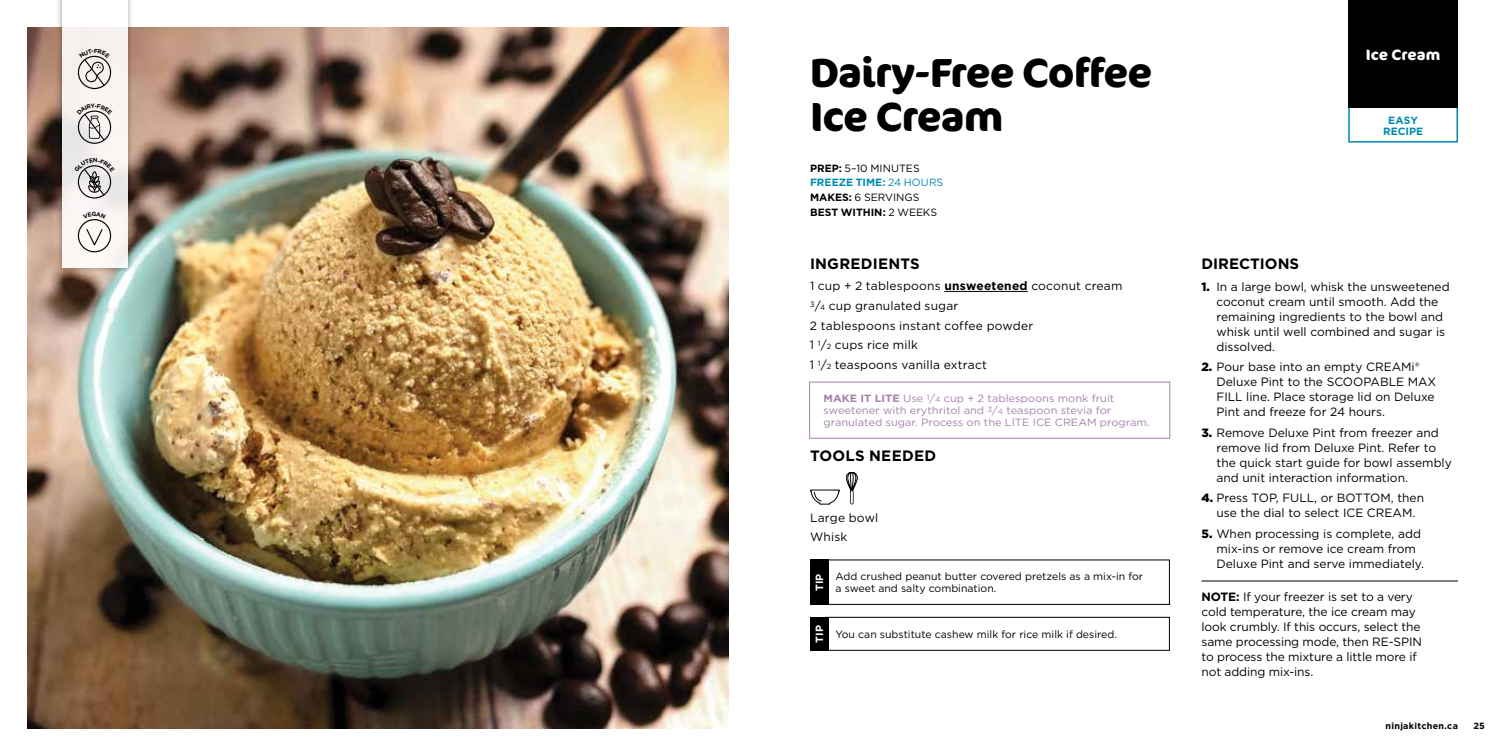
<style>
.page{position:relative;width:1512px;height:756px;background:#fff}
.page>*{position:absolute;margin:0;border:0;box-sizing:border-box;transform-origin:0 0}
.t1{font:700 40.5px/43.5px "Cocon Pro";letter-spacing:-.02em;color:#000}
.t2{font:700 15px "Gotham";letter-spacing:.01em;color:#000}
.t3{font:700 15px "Cocon Pro";letter-spacing:.01em;color:#fff}
.t4{font:12px/15px "Gotham";color:#000}
.t5{font:10.5px/13.8px "Gotham";color:#000}
.t6{font:10.5px/12px "Gotham";color:#a582ac;scale:1.05 1}
.t7{font:700 10.5px/15.3px "Gotham";color:#000}
.t8{font:700 10.5px/10.5px "Gotham";color:#008baf;text-align:center}
.t9{font:700 10.5px "Gotham";color:#fff}
.t10{font:700 9px "Gotham";letter-spacing:.03em;color:#000}
.s1{font-weight:700}
.s2{font-weight:700;color:#008baf}
.s3{color:#008baf}
.s4{font-weight:400}
.s5{font-size:7.5px}
.s6{font-weight:900}
</style>
<div class="page">
<div style="left:1348px;top:102px;width:110px;height:41px;border:2px solid #008baf"></div>
<img style="left:27px;top:27px;width:702px;height:702px">
<hr style="left:944px;top:291px;width:84px;height:1px;background:#000">
<hr style="left:1202px;top:581px;width:256px;height:1px;background:#000">
<svg style="left:846px;top:472px;width:12px;height:32px"></svg>
<div style="left:1348px;top:0;width:110px;height:108px;background:#000101"></div>
<div style="left:55px;top:0;width:79px;height:274px;background:#000;opacity:.4"></div>
<div style="left:62px;top:0;width:65px;height:268px;background:linear-gradient(to bottom,#f9f7f5,#f0edeb)"></div>
<div style="left:78px;top:56px;width:33px;height:33px;border:1px solid #000;border-radius:50%"></div>
<div style="left:78px;top:111px;width:33px;height:33px;border:1px solid #000;border-radius:50%"></div>
<svg style="left:810px;top:490px;width:30px;height:15px"></svg>
<div style="left:78px;top:165px;width:33px;height:34px;border:1px solid #000;border-radius:50%"></div>
<div style="left:809px;top:382px;width:361px;height:57px;border:1px solid #a582ac"></div>
<div style="left:78px;top:219px;width:33px;height:33px;border:1px solid #000;border-radius:50%"></div>
<svg style="left:85px;top:228px;width:19px;height:19px"></svg>
<div style="left:825px;top:560px;width:345px;height:45px;border:1px solid #000"></div>
<div style="left:810px;top:560px;width:18px;height:45px;background:#000"></div>
<div style="left:825px;top:617px;width:345px;height:34px;border:1px solid #000"></div>
<div style="left:810px;top:617px;width:18px;height:34px;background:#000"></div>
<svg style="left:79px;top:49px;width:31px;height:38px"></svg>
<svg style="left:77px;top:103px;width:35px;height:39px"></svg>
<svg style="left:74px;top:158px;width:41px;height:39px"></svg>
<svg style="left:83px;top:212px;width:23px;height:7px"></svg>
<h1 class="t1" style="left:810px;top:50px;width:344px">Dairy-Free Coffee<br>Ice Cream</h1>
<p class="t5" style="left:810px;top:161px;width:135px"><span class="s1">PREP:</span> 5–10 MINUTES<br><span class="s2">FREEZE TIME:</span> <span class="s3">24 HOURS</span></p>
<p class="t7" style="left:810px;top:190px;width:129px">MAKES: <span class="s4">6 SERVINGS<br></span>BEST WITHIN: <span class="s4">2 WEEKS</span></p>
<p class="t2" style="left:810px;top:254px;width:111px">INGREDIENTS</p>
<p class="t4" style="left:810px;top:276px;width:314px;line-height:19.6px">1 cup + 2 tablespoons <span class="s1">unsweetened</span> coconut cream<br><sup>3</sup>/<span class="s5">4</span> cup granulated sugar<br>2 tablespoons instant coffee powder<br>1 <sup>1</sup>/<span class="s5">2</span> cups rice milk<br>1 <sup>1</sup>/<span class="s5">2</span> teaspoons vanilla extract</p>
<p class="t6" style="left:823px;top:392px;width:312px"><span class="s1">MAKE IT LITE</span> Use <sup>1</sup>/<span class="s5">4</span> cup + 2 tablespoons monk fruit sweetener with erythritol and <sup>3</sup>/<span class="s5">4</span> teaspoon stevia for granulated sugar. Process on the LITE ICE CREAM program.</p>
<p class="t2" style="left:810px;top:446px;width:128px">TOOLS NEEDED</p>
<p class="t4" style="left:810px;top:507px;width:70px;line-height:19.6px">Large bowl<br>Whisk</p>
<p class="t5" style="left:836px;top:570px;width:309px">Add crushed peanut butter covered pretzels as a mix-in for</p>
<p class="t9" style="left:813px;top:591px;width:19px;rotate:-90deg">TIP</p>
<p class="t5" style="left:836px;top:582px;width:162px">a sweet and salty combination.</p>
<p class="t5" style="left:836px;top:627px;width:283px">You can substitute cashew milk for rice milk if desired.</p>
<p class="t9" style="left:813px;top:643px;width:19px;rotate:-90deg">TIP</p>
<p class="t3" style="left:1366px;top:45px;width:76px">Ice Cream</p>
<p class="t8" style="left:1383px;top:115px;width:41px">EASY<br>RECIPE</p>
<p class="t2" style="left:1202px;top:254px;width:99px">DIRECTIONS</p>
<p class="t4" style="left:1216px;top:279px;width:235px;text-indent:-15px"><span class="s6">1.</span> In a large bowl, whisk the unsweetened coconut cream until smooth. Add the remaining ingredients to the bowl and whisk until well combined and sugar is dissolved.</p>
<p class="t4" style="left:1216px;top:359px;width:221px;text-indent:-15px"><span class="s6">2.</span> Pour base into an empty CREAMi®<br>Deluxe Pint to the SCOOPABLE MAX<br>FILL line. Place storage lid on Deluxe<br>Pint and freeze for 24 hours.</p>
<p class="t4" style="left:1216px;top:425px;width:237px;text-indent:-15px"><span class="s6">3.</span> Remove Deluxe Pint from freezer and remove lid from Deluxe Pint. Refer to the quick start guide for bowl assembly and unit interaction information.</p>
<p class="t4" style="left:1202px;top:490px;width:224px;text-align:center"><span class="s6">4.</span> Press TOP, FULL, or BOTTOM, then use the dial to select ICE CREAM.</p>
<p class="t4" style="left:1216px;top:526px;width:209px;text-indent:-15px"><span class="s6">5.</span> When processing is complete, add mix-ins or remove ice cream from<br>Deluxe Pint and serve immediately.</p>
<p class="t4" style="left:1202px;top:589px;width:222px"><span class="s1">NOTE:</span> If your freezer is set to a very cold temperature, the ice cream may look crumbly. If this occurs, select the same processing mode, then RE-SPIN to process the mixture a little more if not adding mix-ins.</p>
<p class="t10" style="left:1386px;top:720px;width:74px">ninjakitchen.ca</p>
<p class="t10" style="left:1473px;top:720px;width:13px">25</p>
</div>
